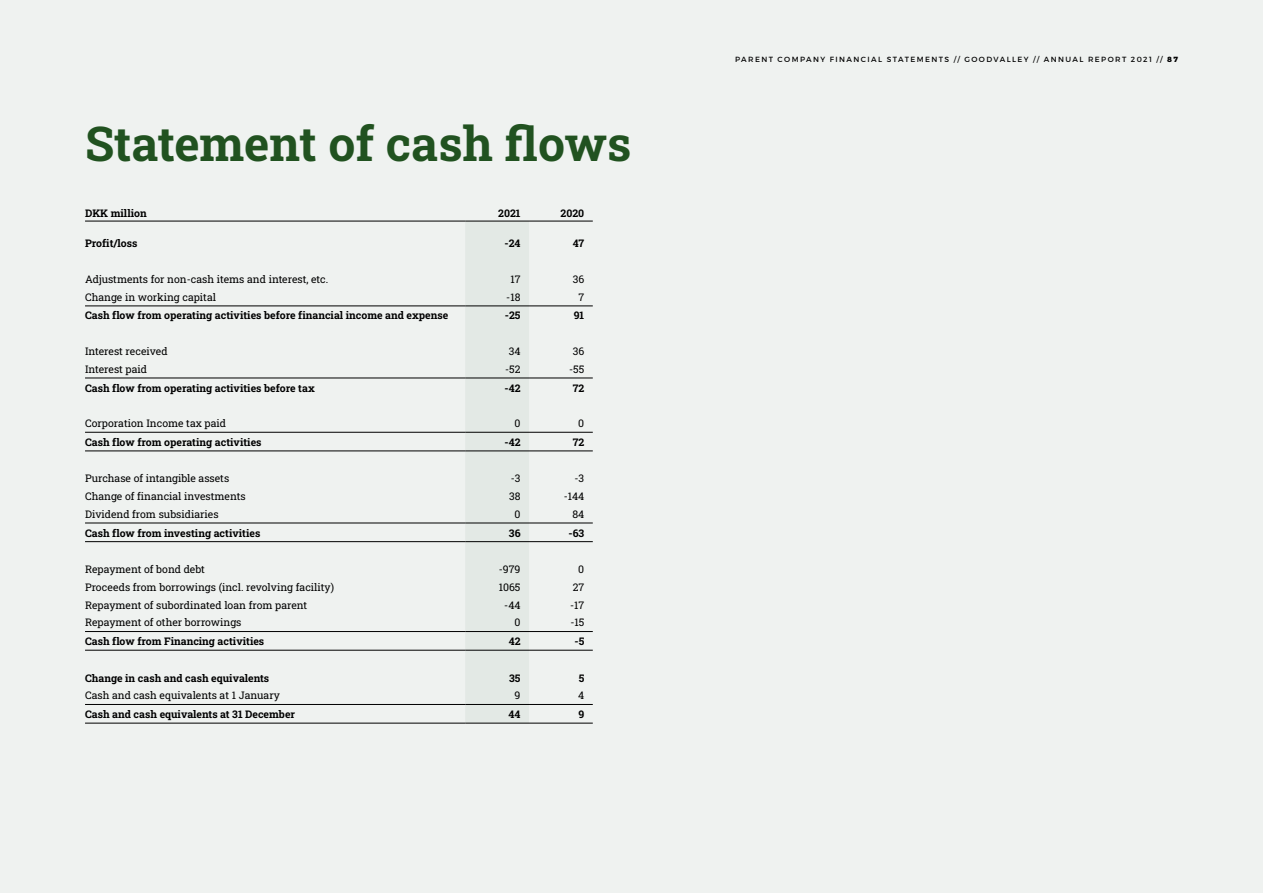
<style>
.page{position:relative;width:1263px;height:893px;background:#eff2f0}
.page>*{position:absolute;margin:0;border:0;box-sizing:border-box;transform-origin:0 0}
.t1{font:700 48px "Roboto Slab";color:#215220}
.t2{font:10.5px "Roboto Slab";color:#000}
.t3{font:700 10.5px "Roboto Slab";color:#000}
.t4{font:7.5px "Montserrat";letter-spacing:.185em;color:#000}
.s1{font-weight:800}
</style>
<div class="page">
<div style="left:465px;top:222px;width:64px;height:501px;background:#e3e9e5"></div>
<hr style="left:85px;top:306px;width:380px;height:1px;background:#000">
<hr style="left:465px;top:306px;width:64px;height:1px;background:#000">
<hr style="left:529px;top:306px;width:64px;height:1px;background:#000">
<hr style="left:85px;top:378px;width:380px;height:1px;background:#000">
<hr style="left:465px;top:378px;width:64px;height:1px;background:#000">
<hr style="left:529px;top:378px;width:64px;height:1px;background:#000">
<hr style="left:85px;top:432px;width:380px;height:1px;background:#000">
<hr style="left:465px;top:432px;width:64px;height:1px;background:#000">
<hr style="left:529px;top:432px;width:64px;height:1px;background:#000">
<hr style="left:85px;top:451px;width:380px;height:1px;background:#000">
<hr style="left:465px;top:451px;width:64px;height:1px;background:#000">
<hr style="left:529px;top:451px;width:64px;height:1px;background:#000">
<hr style="left:85px;top:523px;width:380px;height:1px;background:#000">
<hr style="left:465px;top:523px;width:64px;height:1px;background:#000">
<hr style="left:529px;top:523px;width:64px;height:1px;background:#000">
<hr style="left:85px;top:541px;width:380px;height:1px;background:#000">
<hr style="left:465px;top:541px;width:64px;height:1px;background:#000">
<hr style="left:529px;top:541px;width:64px;height:1px;background:#000">
<hr style="left:85px;top:631px;width:380px;height:1px;background:#000">
<hr style="left:465px;top:631px;width:64px;height:1px;background:#000">
<hr style="left:529px;top:631px;width:64px;height:1px;background:#000">
<hr style="left:85px;top:650px;width:380px;height:1px;background:#000">
<hr style="left:465px;top:650px;width:64px;height:1px;background:#000">
<hr style="left:529px;top:650px;width:64px;height:1px;background:#000">
<hr style="left:85px;top:704px;width:380px;height:1px;background:#000">
<hr style="left:465px;top:704px;width:64px;height:1px;background:#000">
<hr style="left:529px;top:704px;width:64px;height:1px;background:#000">
<hr style="left:85px;top:723px;width:380px;height:1px;background:#000">
<hr style="left:465px;top:723px;width:64px;height:1px;background:#000">
<hr style="left:529px;top:723px;width:64px;height:1px;background:#000">
<hr style="left:85px;top:221px;width:380px;height:1px;background:#000">
<hr style="left:465px;top:221px;width:64px;height:1px;background:#000">
<hr style="left:529px;top:221px;width:64px;height:1px;background:#000">
<h1 class="t1" style="left:85px;top:111px;width:548px">Statement of cash flows</h1>
<p class="t3" style="left:85px;top:206px;width:63px">DKK million</p>
<p class="t3" style="left:498px;top:206px;width:24px">2021</p>
<p class="t3" style="left:561px;top:206px;width:25px">2020</p>
<p class="t3" style="left:85px;top:236px;width:54px">Profit/loss</p>
<p class="t3" style="left:505px;top:236px;width:17px">-24</p>
<p class="t3" style="left:573px;top:236px;width:13px">47</p>
<p class="t2" style="left:85px;top:272px;width:245px">Adjustments for non-cash items and interest, etc.</p>
<p class="t2" style="left:510px;top:272px;width:12px">17</p>
<p class="t2" style="left:573px;top:272px;width:13px">36</p>
<p class="t2" style="left:85px;top:290px;width:133px">Change in working capital</p>
<p class="t2" style="left:506px;top:290px;width:16px">-18</p>
<p class="t2" style="left:578px;top:290px;width:7px">7</p>
<p class="t3" style="left:85px;top:308px;width:365px">Cash flow from operating activities before financial income and expense</p>
<p class="t3" style="left:505px;top:308px;width:17px">-25</p>
<p class="t3" style="left:574px;top:308px;width:12px">91</p>
<p class="t2" style="left:85px;top:344px;width:84px">Interest received</p>
<p class="t2" style="left:509px;top:344px;width:13px">34</p>
<p class="t2" style="left:573px;top:344px;width:13px">36</p>
<p class="t2" style="left:85px;top:362px;width:64px">Interest paid</p>
<p class="t2" style="left:505px;top:362px;width:17px">-52</p>
<p class="t2" style="left:569px;top:362px;width:17px">-55</p>
<p class="t3" style="left:85px;top:381px;width:231px">Cash flow from operating activities before tax</p>
<p class="t3" style="left:505px;top:381px;width:17px">-42</p>
<p class="t3" style="left:573px;top:381px;width:13px">72</p>
<p class="t2" style="left:85px;top:416px;width:143px">Corporation Income tax paid</p>
<p class="t2" style="left:514px;top:416px;width:7px">0</p>
<p class="t2" style="left:578px;top:416px;width:7px">0</p>
<p class="t3" style="left:85px;top:435px;width:178px">Cash flow from operating activities</p>
<p class="t3" style="left:505px;top:435px;width:17px">-42</p>
<p class="t3" style="left:573px;top:435px;width:13px">72</p>
<p class="t2" style="left:85px;top:471px;width:146px">Purchase of intangible assets</p>
<p class="t2" style="left:511px;top:471px;width:11px">-3</p>
<p class="t2" style="left:574px;top:471px;width:11px">-3</p>
<p class="t2" style="left:85px;top:489px;width:162px">Change of financial investments</p>
<p class="t2" style="left:509px;top:489px;width:13px">38</p>
<p class="t2" style="left:564px;top:489px;width:22px">-144</p>
<p class="t2" style="left:85px;top:507px;width:135px">Dividend from subsidiaries</p>
<p class="t2" style="left:514px;top:507px;width:7px">0</p>
<p class="t2" style="left:572px;top:507px;width:13px">84</p>
<p class="t3" style="left:85px;top:526px;width:177px">Cash flow from investing activities</p>
<p class="t3" style="left:509px;top:526px;width:13px">36</p>
<p class="t3" style="left:569px;top:526px;width:17px">-63</p>
<p class="t2" style="left:85px;top:562px;width:121px">Repayment of bond debt</p>
<p class="t2" style="left:499px;top:562px;width:23px">-979</p>
<p class="t2" style="left:578px;top:562px;width:7px">0</p>
<p class="t2" style="left:85px;top:580px;width:250px">Proceeds from borrowings (incl. revolving facility)</p>
<p class="t2" style="left:499px;top:580px;width:23px">1065</p>
<p class="t2" style="left:573px;top:580px;width:13px">27</p>
<p class="t2" style="left:85px;top:598px;width:224px">Repayment of subordinated loan from parent</p>
<p class="t2" style="left:504px;top:598px;width:18px">-44</p>
<p class="t2" style="left:570px;top:598px;width:16px">-17</p>
<p class="t2" style="left:85px;top:615px;width:158px">Repayment of other borrowings</p>
<p class="t2" style="left:514px;top:615px;width:7px">0</p>
<p class="t2" style="left:570px;top:615px;width:15px">-15</p>
<p class="t3" style="left:85px;top:634px;width:181px">Cash flow from Financing activities</p>
<p class="t3" style="left:509px;top:634px;width:13px">42</p>
<p class="t3" style="left:574px;top:634px;width:11px">-5</p>
<p class="t3" style="left:85px;top:671px;width:186px">Change in cash and cash equivalents</p>
<p class="t3" style="left:509px;top:671px;width:13px">35</p>
<p class="t3" style="left:579px;top:671px;width:7px">5</p>
<p class="t2" style="left:85px;top:688px;width:196px">Cash and cash equivalents at 1 January</p>
<p class="t2" style="left:515px;top:688px;width:7px">9</p>
<p class="t2" style="left:578px;top:688px;width:8px">4</p>
<p class="t3" style="left:85px;top:707px;width:212px">Cash and cash equivalents at 31 December</p>
<p class="t3" style="left:509px;top:707px;width:13px">44</p>
<p class="t3" style="left:578px;top:707px;width:7px">9</p>
<p class="t4" style="left:735px;top:55px;width:444px">PARENT COMPANY FINANCIAL STATEMENTS // GOODVALLEY // ANNUAL REPORT 2021 // <span class="s1">87</span></p>
</div>
